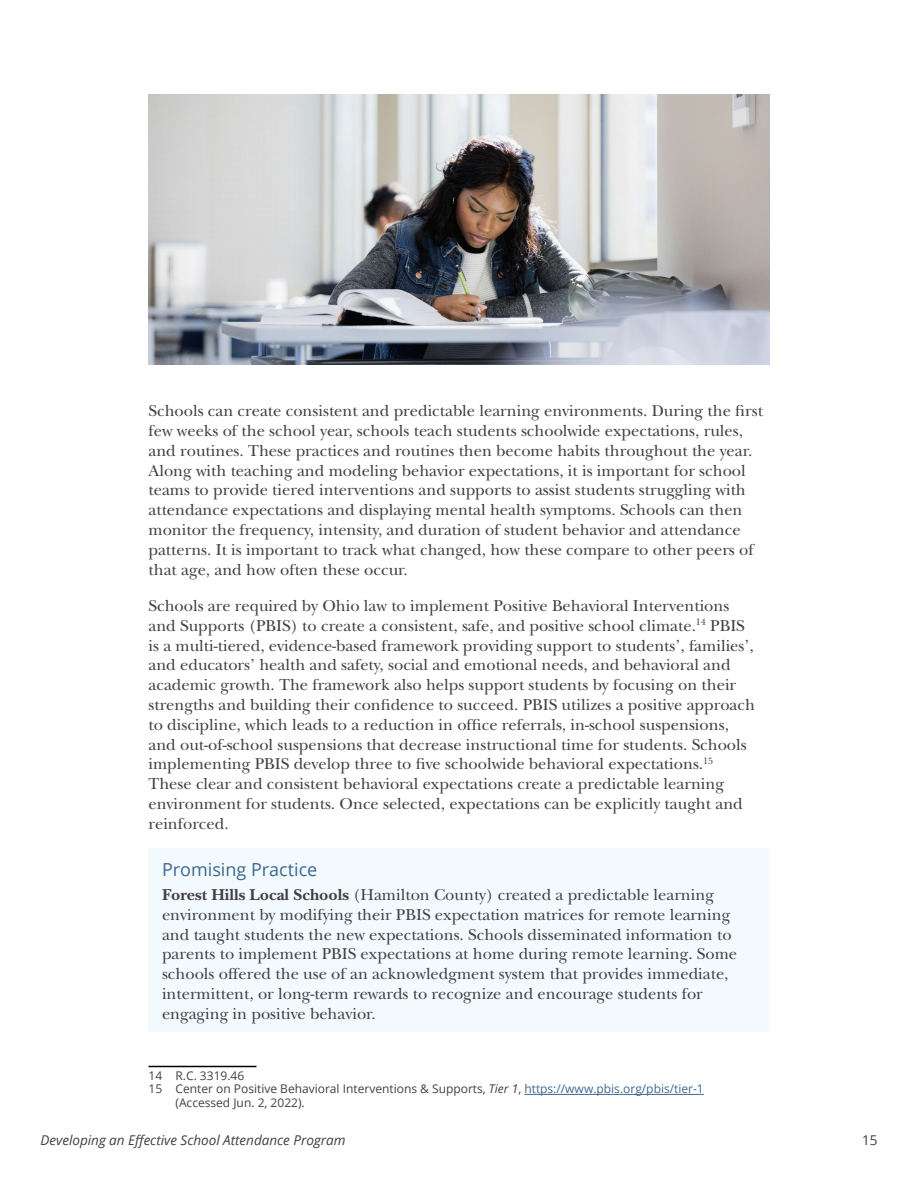
<style>
.page{position:relative;width:918px;height:1188px;background:#fff}
.page>*{position:absolute;margin:0;border:0;box-sizing:border-box;transform-origin:0 0}
.sub_title_--_open_sans{font:18px "Open Sans";color:#3d6791}
.body_--_span_all{font:16.5px/19.8px "New Baskerville Std";color:#414042}
.body{font:16.5px/19.8px "New Baskerville Std";color:#414042}
.t1{font:italic 13.5px "Open Sans";color:#414042}
.t2{font:13.5px "Open Sans";color:#414042}
.foot_note{font:12px/13.5px "Open Sans";color:#414042}
.s1{font-weight:700}
.s2{font-style:italic}
.s3{color:#3d6791}
</style>
<div class="page">
<div style="left:148px;top:849px;width:622px;height:183px;background:#f3fafd"></div>
<hr style="left:148px;top:1066px;width:108px;height:1px;background:#000">
<hr style="left:524px;top:1094px;width:180px;height:1px;background:#3d6791">
<img style="left:148px;top:94px;width:622px;height:270px">
<p class="body_--_span_all" style="left:148px;top:401px;width:616px">Schools can create consistent and predictable learning environments. During the first few weeks of the school year, schools teach students schoolwide expectations, rules, and routines. These practices and routines then become habits throughout the year.<br>Along with teaching and modeling behavior expectations, it is important for school teams to provide tiered interventions and supports to assist students struggling with attendance expectations and displaying mental health symptoms. Schools can then monitor the frequency, intensity, and duration of student behavior and attendance patterns. It is important to track what changed, how these compare to other peers of that age, and how often these occur.</p>
<p class="body_--_span_all" style="left:148px;top:596px;width:608px">Schools are required by Ohio law to implement Positive Behavioral Interventions and Supports (PBIS) to create a consistent, safe, and positive school climate.<sup>14</sup> PBIS is a multi-tiered, evidence-based framework providing support to students’, families’, and educators’ health and safety, social and emotional needs, and behavioral and academic growth. The framework also helps support students by focusing on their strengths and building their confidence to succeed. PBIS utilizes a positive approach to discipline, which leads to a reduction in office referrals, in-school suspensions, and out-of-school suspensions that decrease instructional time for students. Schools implementing PBIS develop three to five schoolwide behavioral expectations.<sup>15<br></sup>These clear and consistent behavioral expectations create a predictable learning environment for students. Once selected, expectations can be explicitly taught and reinforced.</p>
<p class="sub_title_--_open_sans" style="left:162px;top:857px;width:157px">Promising Practice</p>
<p class="body" style="left:162px;top:885px;width:577px"><span class="s1">Forest Hills Local Schools</span> (Hamilton County) created a predictable learning environment by modifying their PBIS expectation matrices for remote learning and taught students the new expectations. Schools disseminated information to parents to implement PBIS expectations at home during remote learning. Some schools offered the use of an acknowledgment system that provides immediate, intermittent, or long-term rewards to recognize and encourage students for engaging in positive behavior.</p>
<p class="foot_note" style="left:148px;top:1069px;width:97px">14 R.C. 3319.46</p>
<p class="foot_note" style="left:176px;top:1082px;width:530px;text-indent:-27px">15 Center on Positive Behavioral Interventions &amp; Supports, <span class="s2">Tier 1</span>, <span class="s3">https://www.pbis.org/pbis/tier-1 </span>(Accessed Jun. 2, 2022).</p>
<p class="t1" style="left:40px;top:1131px;width:307px">Developing an Effective School Attendance Program</p>
<p class="t2" style="left:862px;top:1131px;width:17px">15</p>
</div>
